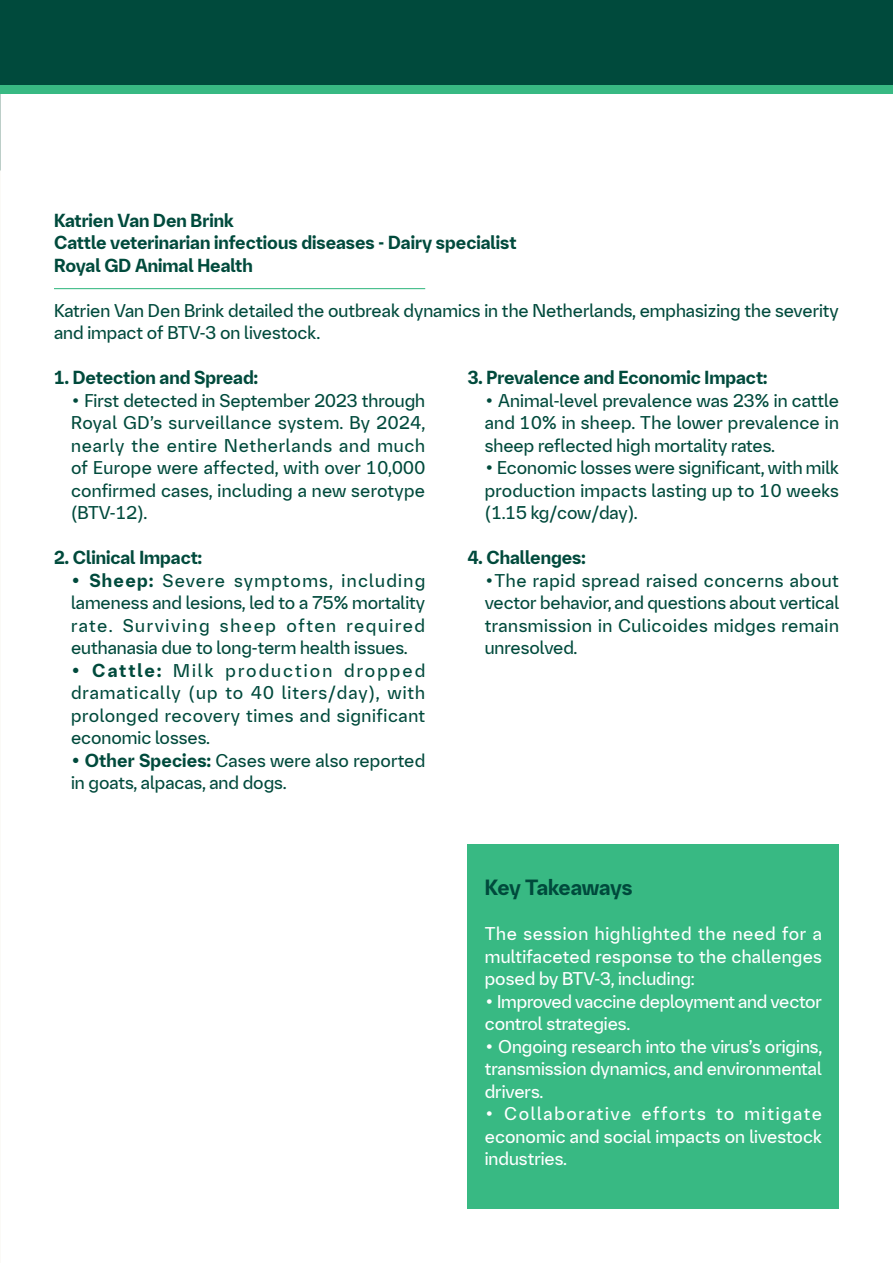
<style>
.page{position:relative;width:893px;height:1263px;background:#fff}
.page>*{position:absolute;margin:0;border:0;box-sizing:border-box;transform-origin:0 0}
.t1{font:700 21px "Boehringer Forward Head";letter-spacing:-.02em;color:#004a3c}
.t2{font:18px/22.5px "Boehringer Forward Head";color:#004a3c;text-align:justify}
.t3{font:18px/22.5px "Boehringer Forward Head";color:#fff;text-align:justify}
.t4{font:700 18px "Boehringer Forward Head";color:#004a3c}
.s1{font-weight:700}
</style>
<div class="page">
<div style="left:468px;top:844px;width:371px;height:365px;background:#38b983"></div>
<div style="left:0;top:0;width:893px;height:85px;background:#004a3c"></div>
<div style="left:0;top:85px;width:893px;height:9px;background:#38b983"></div>
<hr style="left:54px;top:288px;width:371px;height:1px;background:#38b983">
<p class="t4" style="left:54px;top:208px;width:181px">Katrien Van Den Brink</p>
<p class="t4" style="left:54px;top:231px;width:464px">Cattle veterinarian infectious diseases - Dairy specialist</p>
<p class="t4" style="left:54px;top:253px;width:200px">Royal GD Animal Health</p>
<p class="t2" style="left:54px;top:299px;width:786px">Katrien Van Den Brink detailed the outbreak dynamics in the Netherlands, emphasizing the severity and impact of BTV-3 on livestock.</p>
<p class="t4" style="left:54px;top:366px;width:205px">1. Detection and Spread:</p>
<p class="t2" style="left:71px;top:389px;width:356px">• First detected in September 2023 through Royal GD’s surveillance system. By 2024, nearly the entire Netherlands and much of Europe were affected, with over 10,000 confirmed cases, including a new serotype (BTV-12).</p>
<p class="t4" style="left:54px;top:546px;width:150px">2. Clinical Impact:</p>
<p class="t2" style="left:71px;top:569px;width:356px"><span class="s1">• Sheep:</span> Severe symptoms, including lameness and lesions, led to a 75% mortality rate. Surviving sheep often required euthanasia due to long-term health issues.</p>
<p class="t2" style="left:71px;top:659px;width:356px"><span class="s1">• Cattle:</span> Milk production dropped dramatically (up to 40 liters/day), with prolonged recovery times and significant economic losses.</p>
<p class="t2" style="left:71px;top:749px;width:356px"><span class="s1">• Other Species:</span> Cases were also reported in goats, alpacas, and dogs.</p>
<p class="t4" style="left:468px;top:366px;width:301px">3. Prevalence and Economic Impact:</p>
<p class="t2" style="left:485px;top:389px;width:356px">• Animal-level prevalence was 23% in cattle and 10% in sheep. The lower prevalence in sheep reflected high mortality rates.</p>
<p class="t2" style="left:485px;top:456px;width:356px">• Economic losses were significant, with milk production impacts lasting up to 10 weeks (1.15 kg/cow/day).</p>
<p class="t4" style="left:468px;top:546px;width:119px">4. Challenges:</p>
<p class="t2" style="left:485px;top:569px;width:356px">•The rapid spread raised concerns about vector behavior, and questions about vertical transmission in Culicoides midges remain unresolved.</p>
<p class="t1" style="left:485px;top:874px;width:149px">Key Takeaways</p>
<p class="t3" style="left:485px;top:922px;width:339px">The session highlighted the need for a multifaceted response to the challenges posed by BTV-3, including:</p>
<p class="t3" style="left:485px;top:990px;width:339px">• Improved vaccine deployment and vector control strategies.</p>
<p class="t3" style="left:485px;top:1035px;width:339px">• Ongoing research into the virus’s origins, transmission dynamics, and environmental drivers.</p>
<p class="t3" style="left:485px;top:1102px;width:339px">• Collaborative efforts to mitigate economic and social impacts on livestock industries.</p>
</div>
